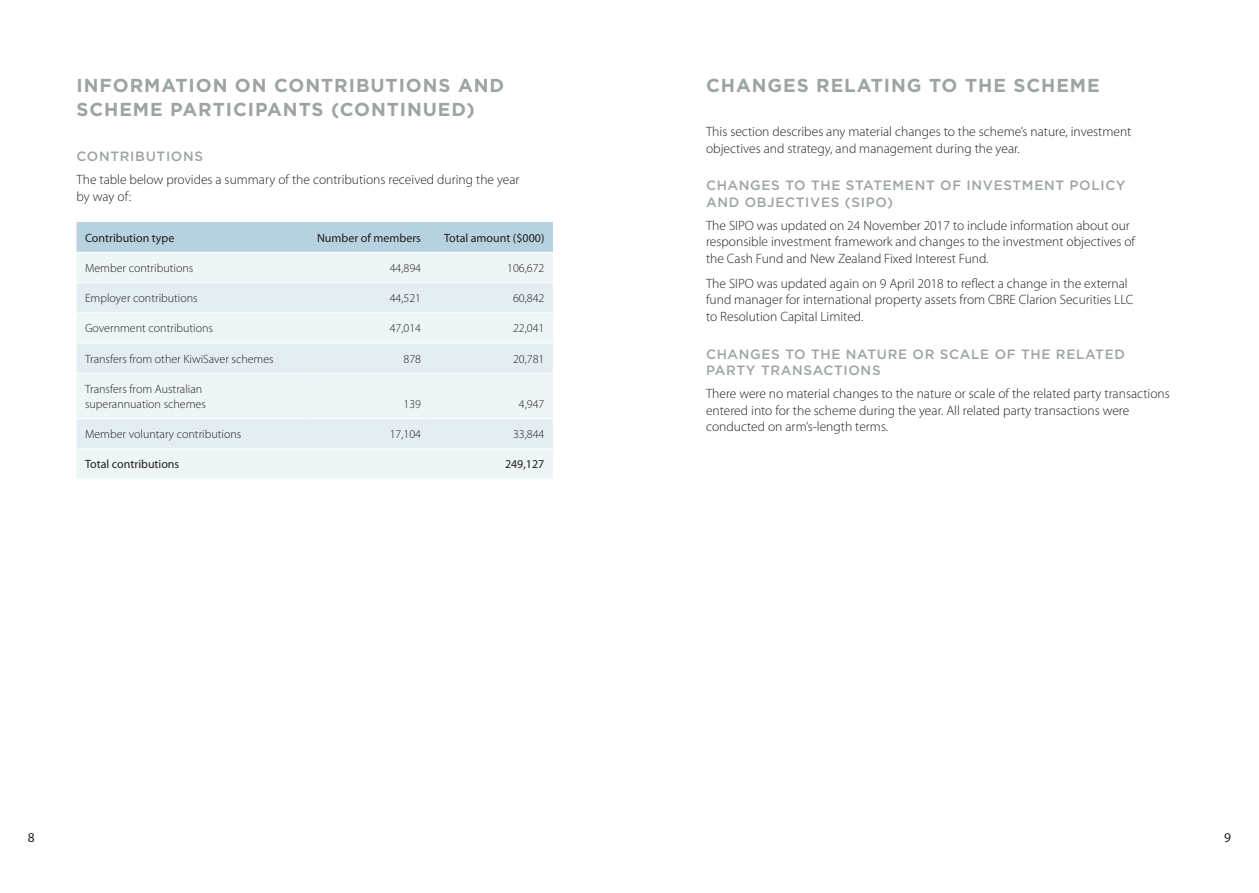
<style>
.page{position:relative;width:1259px;height:893px;background:#fff}
.page>*{position:absolute;margin:0;border:0;box-sizing:border-box;transform-origin:0 0}
._15_Annual_Report_He{font:700 18.75px/24px "Gotham";letter-spacing:.05em;color:#9da5a3}
._15_Broch_Body_9_11{font:300 13.5px/16.5px "Myriad Pro";color:#231f20}
._15_Broch_Head_2_Got{font:500 13.5px/16.5px "Gotham";letter-spacing:.05em;color:#9da5a3}
.t1{font:13.5px "Myriad Pro";color:#231f20}
._15_Annual_Report_Ta{font:300 12px/15px "Myriad Pro";color:#231f20}
._15_Annual_Report_Ta-2{font:12px "Myriad Pro";color:#231f20}
</style>
<div class="page">
<div style="left:77px;top:222px;width:476px;height:30px;background:#b6d1df"></div>
<div style="left:77px;top:253px;width:476px;height:226px;background:#eef5f7"></div>
<svg style="left:77px;top:283px;width:476px;height:165px;background:#e8f0f4"></svg>
<hr style="left:77px;top:282px;width:229px;height:1px;background:#fff">
<hr style="left:306px;top:282px;width:123px;height:1px;background:#fff">
<hr style="left:429px;top:282px;width:124px;height:1px;background:#fff">
<hr style="left:77px;top:312px;width:229px;height:1px;background:#fff">
<hr style="left:306px;top:312px;width:123px;height:1px;background:#fff">
<hr style="left:429px;top:312px;width:124px;height:1px;background:#fff">
<hr style="left:77px;top:343px;width:229px;height:1px;background:#fff">
<hr style="left:306px;top:343px;width:123px;height:1px;background:#fff">
<hr style="left:429px;top:343px;width:124px;height:1px;background:#fff">
<hr style="left:77px;top:373px;width:229px;height:1px;background:#fff">
<hr style="left:306px;top:373px;width:123px;height:1px;background:#fff">
<hr style="left:429px;top:373px;width:124px;height:1px;background:#fff">
<hr style="left:77px;top:418px;width:229px;height:1px;background:#fff">
<hr style="left:306px;top:418px;width:123px;height:1px;background:#fff">
<hr style="left:429px;top:418px;width:124px;height:1px;background:#fff">
<hr style="left:77px;top:448px;width:229px;height:1px;background:#fff">
<hr style="left:306px;top:448px;width:123px;height:1px;background:#fff">
<hr style="left:429px;top:448px;width:124px;height:1px;background:#fff">
<p class="_15_Annual_Report_He" style="left:77px;top:73px;width:429px">INFORMATION ON CONTRIBUTIONS AND<br>SCHEME PARTICIPANTS (CONTINUED)</p>
<p class="_15_Annual_Report_He" style="left:706px;top:73px;width:395px">CHANGES RELATING TO THE SCHEME</p>
<p class="_15_Broch_Body_9_11" style="left:706px;top:123px;width:427px">This section describes any material changes to the scheme’s nature, investment objectives and strategy, and management during the year.</p>
<p class="_15_Broch_Head_2_Got" style="left:706px;top:177px;width:421px">CHANGES TO THE STATEMENT OF INVESTMENT POLICY<br>AND OBJECTIVES (SIPO)</p>
<p class="_15_Broch_Body_9_11" style="left:706px;top:217px;width:430px">The SIPO was updated on 24 November 2017 to include information about our responsible investment framework and changes to the investment objectives of the Cash Fund and New Zealand Fixed Interest Fund.</p>
<p class="_15_Broch_Body_9_11" style="left:706px;top:275px;width:429px">The SIPO was updated again on 9 April 2018 to reflect a change in the external fund manager for international property assets from CBRE Clarion Securities LLC to Resolution Capital Limited.</p>
<p class="_15_Broch_Head_2_Got" style="left:706px;top:345px;width:420px">CHANGES TO THE NATURE OR SCALE OF THE RELATED<br>PARTY TRANSACTIONS</p>
<p class="_15_Broch_Body_9_11" style="left:706px;top:385px;width:465px">There were no material changes to the nature or scale of the related party transactions entered into for the scheme during the year. All related party transactions were conducted on arm’s-length terms.</p>
<p class="_15_Broch_Head_2_Got" style="left:77px;top:148px;width:128px">CONTRIBUTIONS</p>
<p class="_15_Broch_Body_9_11" style="left:77px;top:171px;width:444px">The table below provides a summary of the contributions received during the year by way of:</p>
<p class="_15_Annual_Report_Ta-2" style="left:85px;top:230px;width:91px">Contribution type</p>
<p class="_15_Annual_Report_Ta-2" style="left:317px;top:230px;width:106px">Number of members</p>
<p class="_15_Annual_Report_Ta-2" style="left:444px;top:230px;width:102px">Total amount ($000)</p>
<p class="_15_Annual_Report_Ta" style="left:85px;top:260px;width:110px">Member contributions</p>
<p class="_15_Annual_Report_Ta" style="left:390px;top:260px;width:33px">44,894</p>
<p class="_15_Annual_Report_Ta" style="left:507px;top:260px;width:39px">106,672</p>
<p class="_15_Annual_Report_Ta" style="left:85px;top:291px;width:114px">Employer contributions</p>
<p class="_15_Annual_Report_Ta" style="left:390px;top:291px;width:33px">44,521</p>
<p class="_15_Annual_Report_Ta" style="left:513px;top:291px;width:33px">60,842</p>
<p class="_15_Annual_Report_Ta" style="left:85px;top:321px;width:130px">Government contributions</p>
<p class="_15_Annual_Report_Ta" style="left:390px;top:321px;width:33px">47,014</p>
<p class="_15_Annual_Report_Ta" style="left:513px;top:321px;width:33px">22,041</p>
<p class="_15_Annual_Report_Ta" style="left:85px;top:351px;width:190px">Transfers from other KiwiSaver schemes</p>
<p class="_15_Annual_Report_Ta" style="left:403px;top:351px;width:19px">878</p>
<p class="_15_Annual_Report_Ta" style="left:513px;top:351px;width:33px">20,781</p>
<p class="_15_Annual_Report_Ta" style="left:85px;top:381px;width:122px">Transfers from Australian superannuation schemes</p>
<p class="_15_Annual_Report_Ta" style="left:403px;top:396px;width:19px">139</p>
<p class="_15_Annual_Report_Ta" style="left:519px;top:396px;width:27px">4,947</p>
<p class="_15_Annual_Report_Ta" style="left:85px;top:427px;width:158px">Member voluntary contributions</p>
<p class="_15_Annual_Report_Ta" style="left:390px;top:427px;width:33px">17,104</p>
<p class="_15_Annual_Report_Ta" style="left:513px;top:427px;width:33px">33,844</p>
<p class="_15_Annual_Report_Ta-2" style="left:85px;top:457px;width:96px">Total contributions</p>
<p class="_15_Annual_Report_Ta-2" style="left:505px;top:457px;width:41px">249,127</p>
<p class="t1" style="left:28px;top:829px;width:8px">8</p>
<p class="t1" style="left:1224px;top:829px;width:8px">9</p>
</div>
